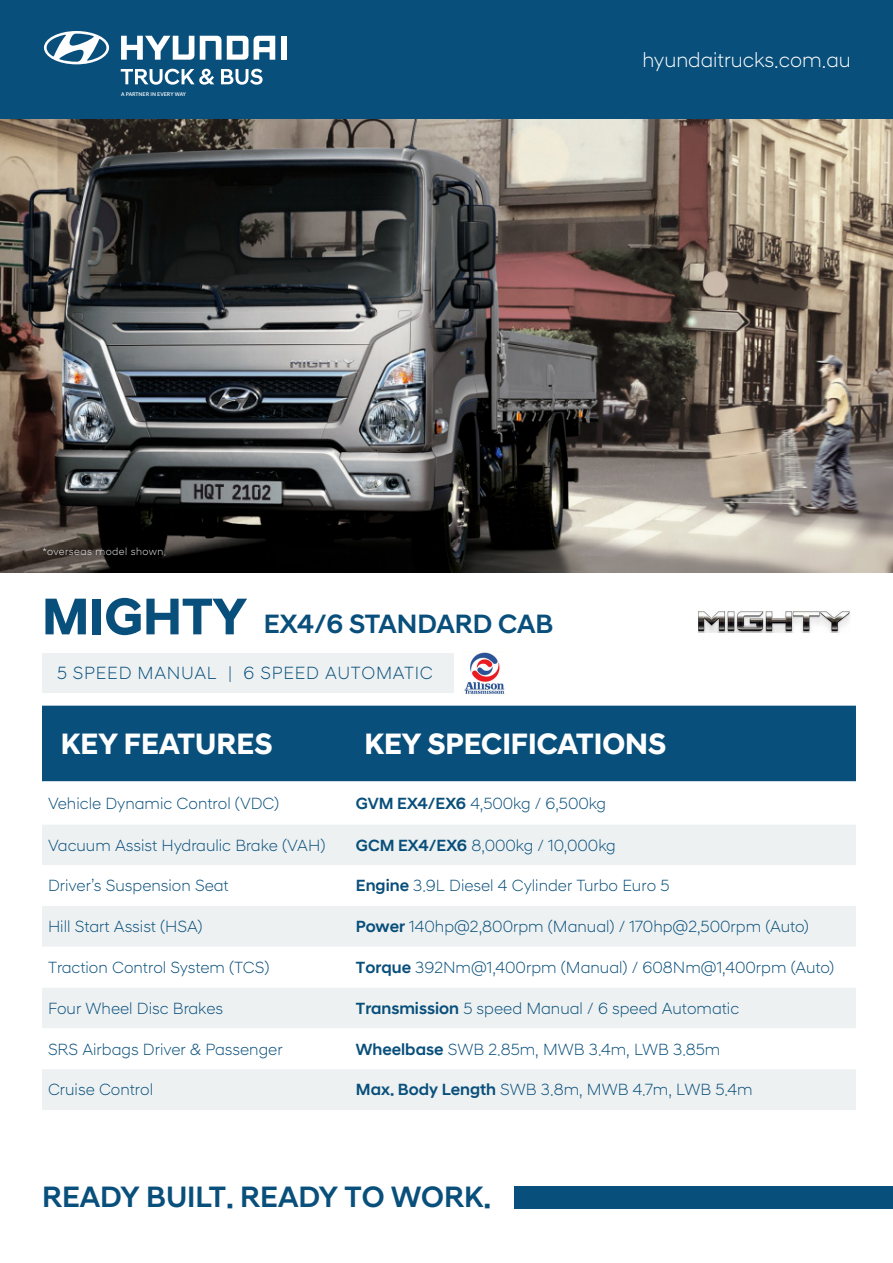
<style>
.page{position:relative;width:893px;height:1263px;background:#fff}
.page>*{position:absolute;margin:0;border:0;box-sizing:border-box;transform-origin:0 0}
.t1{font:52.5px "Hyundai Sans Head KROTF Bold";color:#094f7b}
.t2{font:30px "Hyundai Sans Head KROTF Bold";color:#fff}
.t3{font:30px "Hyundai Sans Head KROTF Medium";color:#094f7b}
.t4{font:27px "Hyundai Sans Head KROTF Medium";color:#094f7b}
.t5{font:21px "Hyundai Sans Head KROTF Light";color:#fff}
.t6{font:18px "Hyundai Sans Head KROTF Light";letter-spacing:.04em;color:#094f7b}
.t7{font:16.5px "Hyundai Sans Head KROTF Light";color:#094f7b}
.t8{font:10.5px "Hyundai Sans Head KROTF Light";letter-spacing:.04em;color:#edf1f2}
.t9{font:5.55px "Hyundai Sans Text KROTF Medium";color:#fff}
.s1{font-family:"Hyundai Sans Head KROTF Medium"}
</style>
<div class="page">
<div style="left:0;top:0;width:893px;height:119px;background:#094f7b"></div>
<div style="left:514px;top:1186px;width:379px;height:22px;background:#094f7b"></div>
<svg style="left:121px;top:36px;width:73px;height:24px"></svg>
<svg style="left:200px;top:36px;width:21px;height:24px"></svg>
<svg style="left:227px;top:36px;width:21px;height:24px"></svg>
<svg style="left:254px;top:36px;width:21px;height:24px"></svg>
<div style="left:281px;top:36px;width:5px;height:24px;background:#fff"></div>
<svg style="left:44px;top:31px;width:65px;height:33px"></svg>
<svg style="left:121px;top:69px;width:93px;height:16px"></svg>
<svg style="left:221px;top:69px;width:42px;height:16px"></svg>
<img style="left:0;top:119px;width:893px;height:454px">
<div style="left:43px;top:653px;width:411px;height:40px;background:#edf1f2"></div>
<div style="left:42px;top:706px;width:814px;height:75px;background:#094f7b"></div>
<div style="left:42px;top:825px;width:814px;height:40px;background:#edf1f2"></div>
<svg style="left:42px;top:906px;width:814px;height:122px;fill:#edf1f2"></svg>
<div style="left:42px;top:1069px;width:814px;height:41px;background:#edf1f2"></div>
<img style="left:698px;top:611px;width:152px;height:21px">
<img style="left:464px;top:652px;width:41px;height:43px">
<p class="t9" style="left:121px;top:91px;width:67px">A PARTNER IN EVERY WAY</p>
<p class="t5" style="left:642px;top:48px;width:210px">hyundaitrucks.com.au</p>
<p class="t8" style="left:43px;top:545px;width:125px">*overseas model shown.</p>
<p class="t1" style="left:42px;top:585px;width:206px">MIGHTY</p>
<p class="t6" style="left:57px;top:663px;width:377px">5 SPEED MANUAL | 6 SPEED AUTOMATIC</p>
<p class="t4" style="left:264px;top:607px;width:291px">EX4/6 STANDARD CAB</p>
<p class="t2" style="left:61px;top:726px;width:213px">KEY FEATURES</p>
<p class="t2" style="left:364px;top:726px;width:303px">KEY SPECIFICATIONS</p>
<p class="t7" style="left:48px;top:793px;width:233px">Vehicle Dynamic Control (VDC)</p>
<p class="t7" style="left:356px;top:793px;width:252px"><span class="s1">GVM EX4/EX6</span> 4,500kg / 6,500kg</p>
<p class="t7" style="left:48px;top:835px;width:279px">Vacuum Assist Hydraulic Brake (VAH)</p>
<p class="t7" style="left:356px;top:835px;width:261px"><span class="s1">GCM EX4/EX6</span> 8,000kg / 10,000kg</p>
<p class="t7" style="left:48px;top:876px;width:182px">Driver’s Suspension Seat</p>
<p class="t7" style="left:356px;top:876px;width:315px"><span class="s1">Engine</span> 3.9L Diesel 4 Cylinder Turbo Euro 5</p>
<p class="t7" style="left:48px;top:917px;width:156px">Hill Start Assist (HSA)</p>
<p class="t7" style="left:356px;top:917px;width:454px"><span class="s1">Power</span> 140hp@2,800rpm (Manual) / 170hp@2,500rpm (Auto)</p>
<p class="t7" style="left:48px;top:957px;width:223px">Traction Control System (TCS)</p>
<p class="t7" style="left:356px;top:957px;width:480px"><span class="s1">Torque</span> 392Nm@1,400rpm (Manual) / 608Nm@1,400rpm (Auto)</p>
<p class="t7" style="left:48px;top:998px;width:177px">Four Wheel Disc Brakes</p>
<p class="t7" style="left:356px;top:998px;width:385px"><span class="s1">Transmission</span> 5 speed Manual / 6 speed Automatic</p>
<p class="t7" style="left:48px;top:1039px;width:236px">SRS Airbags Driver &amp; Passenger</p>
<p class="t7" style="left:356px;top:1039px;width:366px"><span class="s1">Wheelbase</span> SWB 2.85m, MWB 3.4m, LWB 3.85m</p>
<p class="t7" style="left:48px;top:1080px;width:107px">Cruise Control</p>
<p class="t7" style="left:356px;top:1080px;width:398px"><span class="s1">Max. Body Length</span> SWB 3.8m, MWB 4.7m, LWB 5.4m</p>
<h2 class="t3" style="left:42px;top:1179px;width:451px">READY BUILT. READY TO WORK.</h2>
</div>
